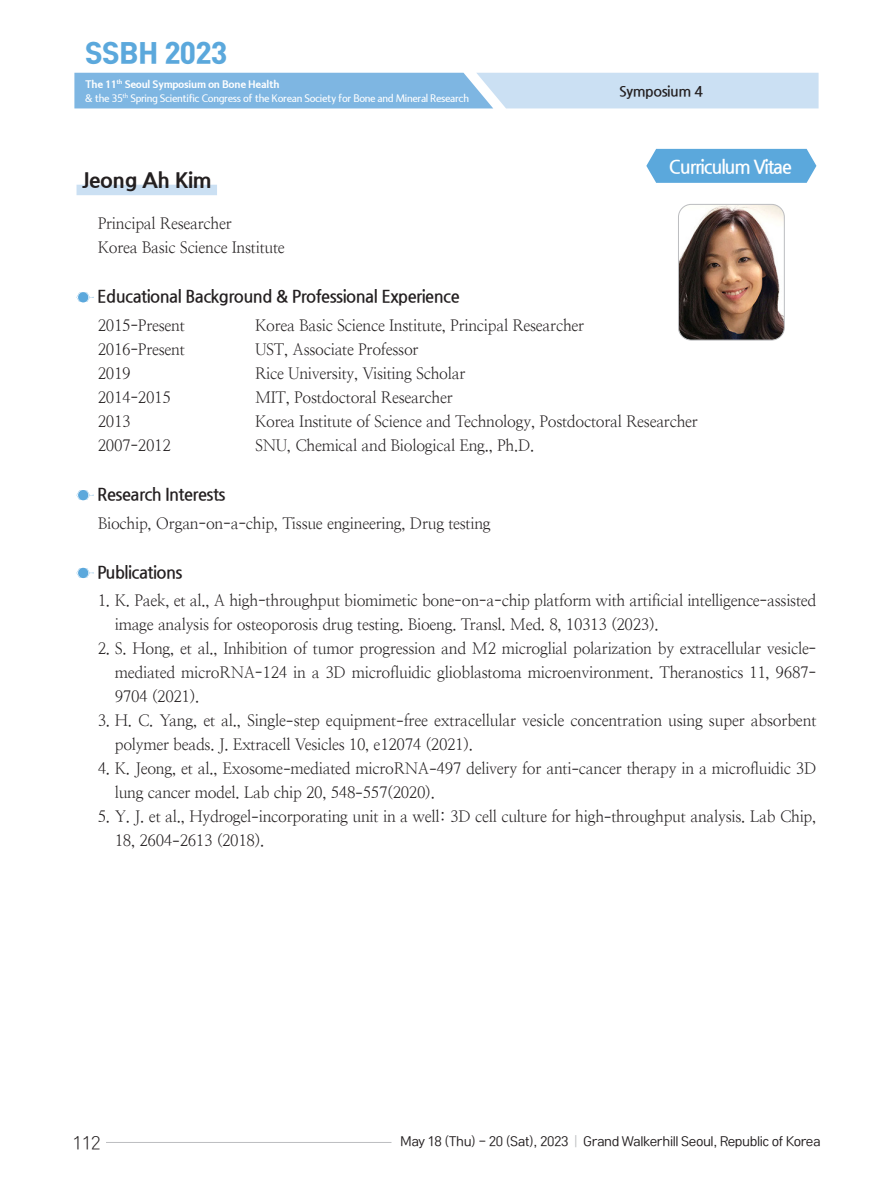
<style>
.page{position:relative;width:893px;height:1191px;background:#fff}
.page>*{position:absolute;margin:0;border:0;box-sizing:border-box;transform-origin:0 0}
.t1{font:27px "Rix Sin Head PBK";letter-spacing:-.02em;color:#5ba8dc}
.cv-이름2{font:800 21px "Nanum Gothic";letter-spacing:-.02em;color:#231f20}
.t2{font:700 18.9px "Nanum Gothic";letter-spacing:-.06em;color:#fff;scale:.95 1}
.cv-구분{font:700 17.4px "Nanum Gothic";letter-spacing:-.03em;color:#231f20;scale:.95 1}
.t3{font:17.25px "Rix Sin Head PL";color:#231f20}
.cv-논문{font:15.75px/24px "Nanum Myeongjo";letter-spacing:-.02em;color:#231f20}
.cv-본문{font:15.75px "Nanum Myeongjo";letter-spacing:-.02em;color:#231f20}
.t4{font:700 14.25px "Nanum Gothic";letter-spacing:-.03em;color:#231f20}
.t5{font:12.75px "Rix Sin Head PM";letter-spacing:-.03em;color:#231f20}
.t6{font:12px/14.4px "LT Internet";letter-spacing:-.03em;color:#fff}
.s1{font-weight:700}
.s2{font-family:"Ko Pub World Batang";font-weight:300}
.s3{color:#bcbdc0}
</style>
<div class="page">
<hr style="left:106px;top:1142px;width:285px;height:1px;background:#bcbdc0">
<svg style="left:74px;top:73px;width:745px;height:35px;background:#a2c9e9"></svg>
<div style="left:77px;top:185px;width:140px;height:10px;background:#cbe0f3"></div>
<svg style="left:77px;top:293px;width:17px;height:9px"></svg>
<div style="left:78px;top:292px;width:10px;height:10px;background:#5ba8dc;border-radius:50%"></div>
<svg style="left:77px;top:490px;width:17px;height:10px"></svg>
<div style="left:78px;top:490px;width:10px;height:10px;background:#5ba8dc;border-radius:50%"></div>
<svg style="left:77px;top:568px;width:17px;height:9px"></svg>
<div style="left:78px;top:568px;width:10px;height:10px;background:#5ba8dc;border-radius:50%"></div>
<svg style="left:646px;top:149px;width:170px;height:34px;background:#64adde"></svg>
<img style="left:678px;top:204px;width:106px;height:136px">
<div style="left:678px;top:204px;width:106px;height:136px;border:1px solid #bcbdc0;border-radius:13px"></div>
<h1 class="t1" style="left:85px;top:36px;width:144px">SSBH 2023</h1>
<p class="t6" style="left:85px;top:77px;width:386px"><span class="s1">The 11</span><sup>th</sup> <span class="s1">Seoul Symposium on Bone Health<br></span>&amp; the 35<sup>th</sup> Spring Scientific Congress of the Korean Society for Bone and Mineral Research</p>
<p class="t4" style="left:619px;top:84px;width:86px">Symposium 4</p>
<p class="t2" style="left:669px;top:158px;width:131px">Curriculum Vitae</p>
<p class="cv-이름2" style="left:82px;top:169px;width:131px">Jeong Ah Kim</p>
<p class="cv-본문" style="left:98px;top:214px;width:135px">Principal Researcher</p>
<p class="cv-본문" style="left:98px;top:238px;width:189px">Korea Basic Science Institute</p>
<p class="cv-구분" style="left:97px;top:288px;width:383px">Educational Background &amp; Professional Experience</p>
<p class="cv-본문" style="left:98px;top:316px;width:89px">2015<span class="s2">-</span>Present</p>
<p class="cv-본문" style="left:255px;top:316px;width:331px">Korea Basic Science Institute, Principal Researcher</p>
<p class="cv-본문" style="left:98px;top:340px;width:89px">2016<span class="s2">-</span>Present</p>
<p class="cv-본문" style="left:255px;top:340px;width:165px">UST, Associate Professor</p>
<p class="cv-본문" style="left:98px;top:364px;width:34px">2019</p>
<p class="cv-본문" style="left:255px;top:364px;width:212px">Rice University, Visiting Scholar</p>
<p class="cv-본문" style="left:98px;top:388px;width:75px">2014<span class="s2">-</span>2015</p>
<p class="cv-본문" style="left:255px;top:388px;width:199px">MIT, Postdoctoral Researcher</p>
<p class="cv-본문" style="left:98px;top:412px;width:34px">2013</p>
<p class="cv-본문" style="left:255px;top:412px;width:444px">Korea Institute of Science and Technology, Postdoctoral Researcher</p>
<p class="cv-본문" style="left:98px;top:436px;width:75px">2007<span class="s2">-</span>2012</p>
<p class="cv-본문" style="left:255px;top:436px;width:281px">SNU, Chemical and Biological Eng., Ph.D.</p>
<p class="cv-구분" style="left:97px;top:486px;width:137px">Research Interests</p>
<p class="cv-본문" style="left:98px;top:513px;width:395px">Biochip, Organ<span class="s2">-</span>on<span class="s2">-</span>a<span class="s2">-</span>chip, Tissue engineering, Drug testing</p>
<p class="cv-구분" style="left:97px;top:564px;width:91px">Publications</p>
<p class="cv-논문" style="left:115px;top:588px;width:703px;text-indent:-17px">1. K. Paek, et al., A high<span class="s2">-</span>throughput biomimetic bone<span class="s2">-</span>on<span class="s2">-</span>a<span class="s2">-</span>chip platform with artificial intelligence<span class="s2">-</span>assisted image analysis for osteoporosis drug testing. Bioeng. Transl. Med. 8, 10313 (2023).</p>
<p class="cv-논문" style="left:115px;top:636px;width:703px;text-align:justify;text-indent:-17px">2. S. Hong, et al., Inhibition of tumor progression and M2 microglial polarization by extracellular vesicle&shy;mediated microRNA<span class="s2">-</span>124 in a 3D microfluidic glioblastoma microenvironment. Theranostics 11, 9687<span class="s2">- </span>9704 (2021).</p>
<p class="cv-논문" style="left:115px;top:708px;width:703px;text-indent:-17px">3. H. C. Yang, et al., Single<span class="s2">-</span>step equipment<span class="s2">-</span>free extracellular vesicle concentration using super absorbent polymer beads. J. Extracell Vesicles 10, e12074 (2021).</p>
<p class="cv-논문" style="left:115px;top:756px;width:703px;text-indent:-17px">4. K. Jeong, et al., Exosome<span class="s2">-</span>mediated microRNA<span class="s2">-</span>497 delivery for anti<span class="s2">-</span>cancer therapy in a microfluidic 3D lung cancer model. Lab chip 20, 548<span class="s2">-</span>557(2020).</p>
<p class="cv-논문" style="left:115px;top:804px;width:703px;text-indent:-17px">5. Y. J. et al., Hydrogel<span class="s2">-</span>incorporating unit in a well: 3D cell culture for high<span class="s2">-</span>throughput analysis. Lab Chip,<br>18, 2604<span class="s2">-</span>2613 (2018).</p>
<p class="t3" style="left:72px;top:1132px;width:30px">112</p>
<p class="t5" style="left:400px;top:1133px;width:422px">May 18 (Thu) - 20 (Sat), 2023 <span class="s3">|</span> Grand Walkerhill Seoul, Republic of Korea</p>
</div>
